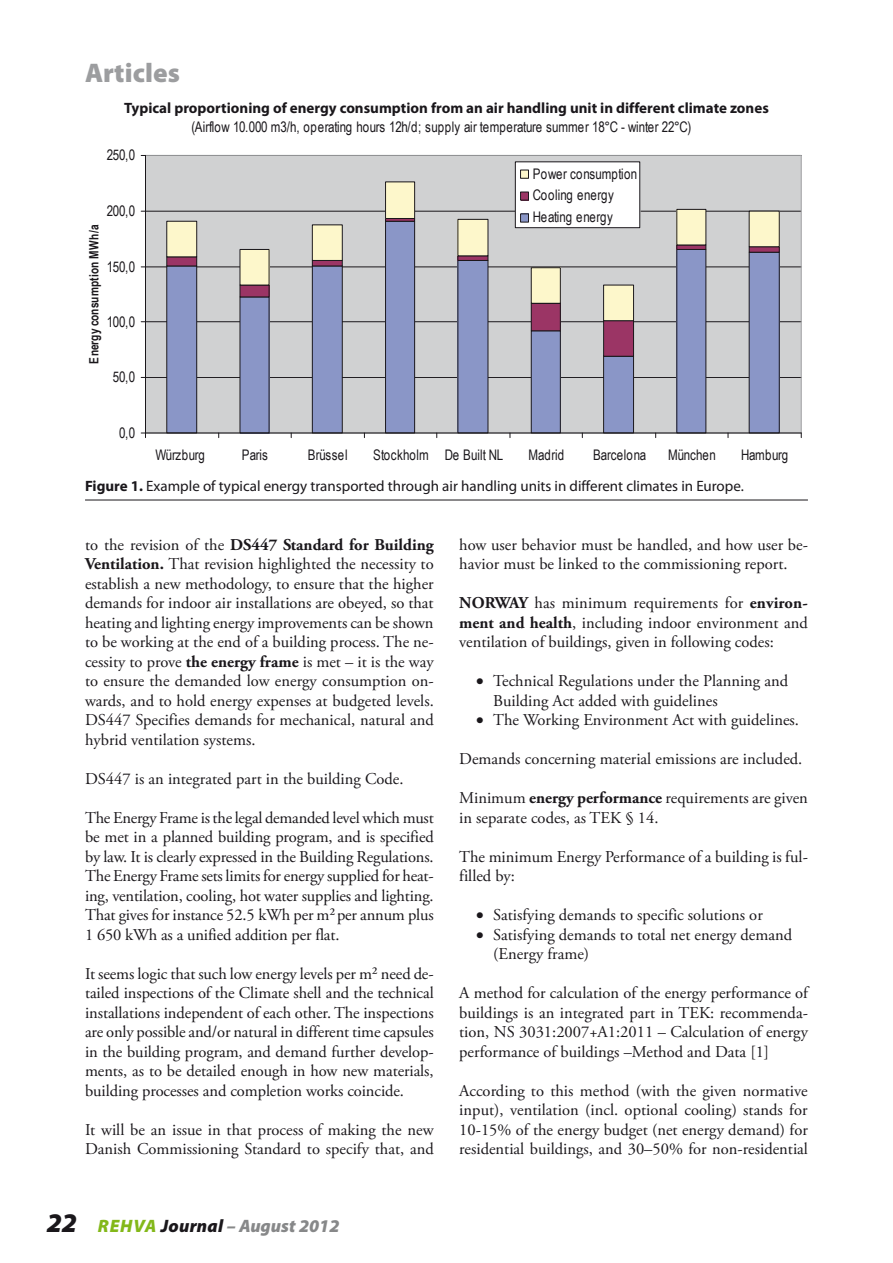
<style>
.page{position:relative;width:893px;height:1263px;background:#fff}
.page>*{position:absolute;margin:0;border:0;box-sizing:border-box;transform-origin:0 0}
.t1{font:900 27px "Myriad Pro";letter-spacing:.005em;color:#9c9d9f}
.t2{font:italic 900 18px "Myriad Pro";letter-spacing:.005em;color:#878889}
.t3{font:700 17.4px "Arial Narrow";letter-spacing:.015em;color:#1a171b}
.t4{font:16.5px/19.5px "Adobe Garamond Pro";color:#1a171b;text-align:justify}
.t5{font:15px "Myriad Pro";color:#1a171b}
.t6{font:700 15px "Myriad Pro";color:#1a171b}
.t7{font:14.55px/21.9px "Arial Narrow";letter-spacing:-.005em;color:#1a171b}
.t8{font:14.55px "Arial Narrow";letter-spacing:.015em;color:#1a171b}
.t9{font:14.55px "Arial Narrow";letter-spacing:.02em;color:#1a171b}
.t10{font:700 12.75px "Arial Narrow";letter-spacing:.015em;color:#1a171b}
.s1{font-weight:700}
.s2{font-size:27px;color:#1a171b}
.s3{color:#83b819}
.s4{color:#1a171b}
</style>
<div class="page">
<svg style="left:140px;top:154px;width:662px;height:284px;background:#bdbfc8"></svg>
<hr style="left:85px;top:500px;width:723px;height:1px;background:#1a171b">
<h1 class="t1" style="left:85px;top:54px;width:96px">Articles</h1>
<p class="t3" style="left:401px;top:92px;width:93px">climate zones</p>
<p class="t6" style="left:124px;top:98px;width:646px">Typical proportioning of energy consumption from an air handling unit in different climate zones</p>
<p class="t7" style="left:107px;top:144px;width:30px">250,0</p>
<p class="t7" style="left:107px;top:199px;width:30px">200,0</p>
<p class="t10" style="left:84px;top:364px;width:140px;rotate:-90deg">Energy consumption MWh/a</p>
<p class="t7" style="left:107px;top:255px;width:30px">150,0</p>
<p class="t7" style="left:107px;top:310px;width:30px">100,0</p>
<p class="t7" style="left:113px;top:366px;width:24px">50,0</p>
<p class="t7" style="left:119px;top:421px;width:18px">0,0</p>
<p class="t7" style="left:191px;top:115px;width:501px">(Airflow 10.000 m3/h, operating hours 12h/d; supply air temperature summer 18°C - winter 22°C)</p>
<p class="t7" style="left:533px;top:162px;width:106px">Power consumption<br>Cooling energy<br>Heating energy</p>
<p class="t7" style="left:155px;top:443px;width:51px">Würzburg</p>
<p class="t7" style="left:242px;top:443px;width:28px">Paris</p>
<p class="t9" style="left:308px;top:444px;width:41px">Brüssel</p>
<p class="t8" style="left:373px;top:444px;width:132px">Stockholm De Built NL</p>
<p class="t7" style="left:529px;top:443px;width:37px">Madrid</p>
<p class="t7" style="left:593px;top:443px;width:55px">Barcelona</p>
<p class="t7" style="left:668px;top:443px;width:49px">München</p>
<p class="t7" style="left:741px;top:443px;width:48px">Hamburg</p>
<p class="t5" style="left:85px;top:477px;width:660px"><span class="s1">Figure 1.</span> Example of typical energy transported through air handling units in different climates in Europe.</p>
<p class="t4" style="left:85px;top:535px;width:350px">to the revision of the <span class="s1">DS447 Standard for Building Ventilation.</span> That revision highlighted the necessity to establish a new methodology, to ensure that the higher demands for indoor air installations are obeyed, so that heating and lighting energy improvements can be shown to be working at the end of a building process. The ne&shy;cessity to prove <span class="s1">the energy frame</span> is met – it is the way to ensure the demanded low energy consumption on&shy;wards, and to hold energy expenses at budgeted levels.<br>DS447 Specifies demands for mechanical, natural and hybrid ventilation systems.</p>
<p class="t4" style="left:85px;top:769px;width:320px">DS447 is an integrated part in the building Code.</p>
<p class="t4" style="left:85px;top:808px;width:350px">The Energy Frame is the legal demanded level which must be met in a planned building program, and is specified by law. It is clearly expressed in the Building Regulations.<br>The Energy Frame sets limits for energy supplied for heat&shy;ing, ventilation, cooling, hot water supplies and lighting.<br>That gives for instance 52.5 kWh per m²per annum plus 1 650 kWh as a unified addition per flat.</p>
<p class="t4" style="left:85px;top:964px;width:350px">It seems logic that such low energy levels per m² need de&shy;tailed inspections of the Climate shell and the technical installations independent of each other. The inspections are only possible and/or natural in different time capsules in the building program, and demand further develop&shy;ments, as to be detailed enough in how new materials, building processes and completion works coincide.</p>
<p class="t4" style="left:85px;top:1120px;width:350px">It will be an issue in that process of making the new<br>Danish Commissioning Standard to specify that, and</p>
<p class="t2" style="left:47px;top:1214px;width:294px"><span class="s2">22</span> <span class="s3">REHVA</span> <span class="s4">Journal</span> – August 2012</p>
<p class="t4" style="left:459px;top:535px;width:350px">how user behavior must be handled, and how user be&shy;havior must be linked to the commissioning report.</p>
<p class="t4" style="left:459px;top:594px;width:350px"><span class="s1">NORWAY</span> has minimum requirements for <span class="s1">environ&shy;ment and health</span>, including indoor environment and ventilation of buildings, given in following codes:</p>
<p class="t4" style="left:493px;top:672px;width:296px;text-indent:-17px">• Technical Regulations under the Planning and<br>Building Act added with guidelines</p>
<p class="t4" style="left:476px;top:711px;width:324px">• The Working Environment Act with guidelines.</p>
<p class="t4" style="left:459px;top:750px;width:345px">Demands concerning material emissions are included.</p>
<p class="t4" style="left:459px;top:789px;width:350px">Minimum <span class="s1">energy performance</span> requirements are given in separate codes, as TEK § 14.</p>
<p class="t4" style="left:459px;top:847px;width:350px">The minimum Energy Performance of a building is ful&shy;filled by:</p>
<p class="t4" style="left:476px;top:906px;width:288px">• Satisfying demands to specific solutions or</p>
<p class="t4" style="left:493px;top:925px;width:300px;text-indent:-17px">• Satisfying demands to total net energy demand (Energy frame)</p>
<p class="t4" style="left:459px;top:984px;width:350px">A method for calculation of the energy performance of buildings is an integrated part in TEK: recommenda&shy;tion, NS 3031:2007+A1:2011 – Calculation of energy performance of buildings –Method and Data [1]</p>
<p class="t4" style="left:459px;top:1081px;width:350px">According to this method (with the given normative input), ventilation (incl. optional cooling) stands for 10-15% of the energy budget (net energy demand) for residential buildings, and 30–50% for non-residential</p>
</div>
